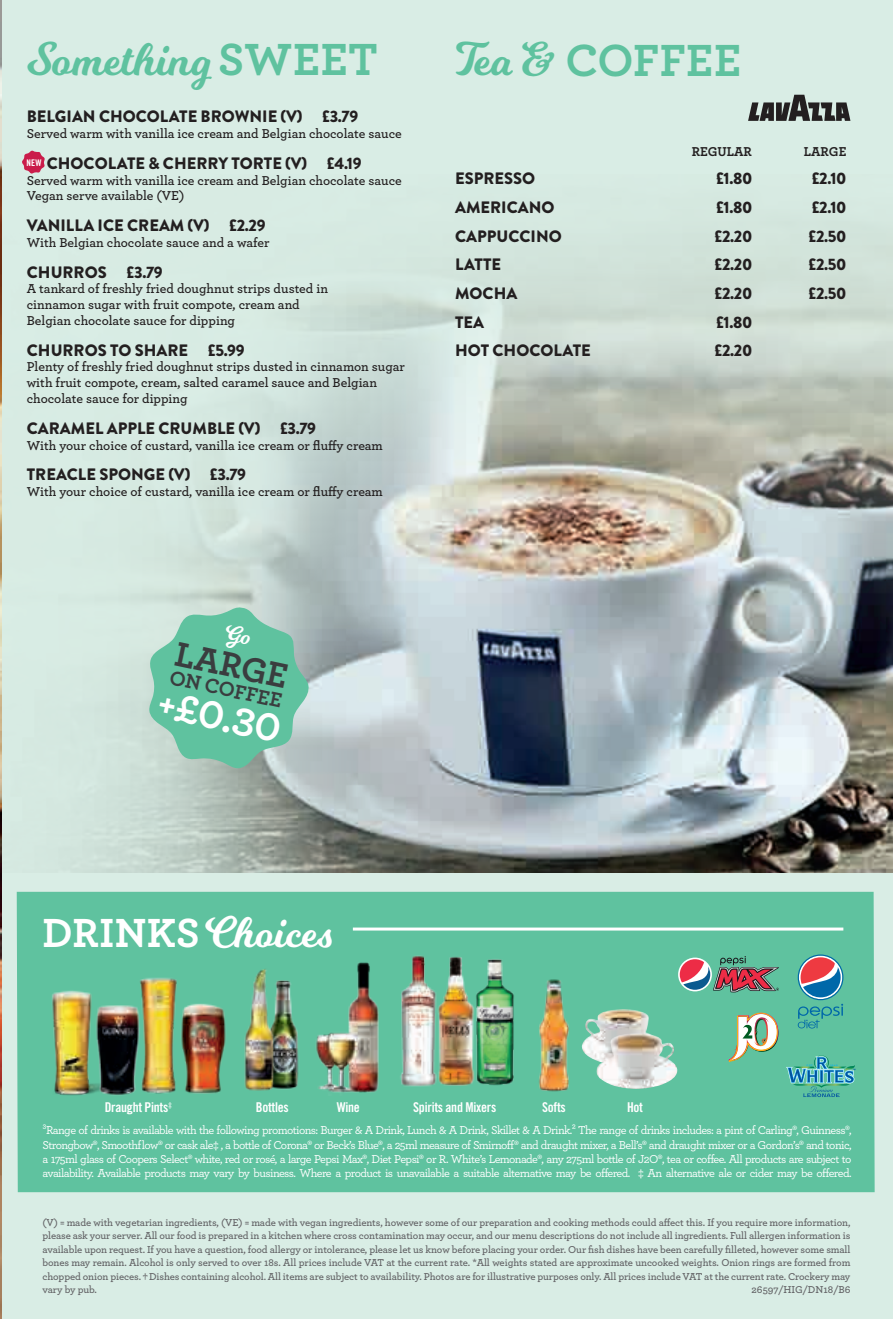
<style>
.page{position:relative;width:893px;height:1319px;background:#fff}
.page>*{position:absolute;margin:0;border:0;box-sizing:border-box;transform-origin:0 0}
.t1{font:700 47.25px "Archer Pro";color:#5fc29f}
.t2{font:46.2px "Milkshake";letter-spacing:.015em;color:#5fc29f}
.t3{font:43.35px "Milkshake";letter-spacing:.01em;color:#fff}
.t4{font:700 40.65px "Archer Pro";color:#fff}
.t5{font:700 36.3px "Archer Pro";color:#3a3d3f}
.t6{font:700 21.15px "Archer Pro";color:#3a3d3f}
.t7{font:900 16.5px "Brandon Grotesque";color:#231f20}
.t8{font:600 13.5px/15.8px "Archer Pro";color:#231f20}
.t9{font:13.5px "Trade Gothic Bold Cond Twenty";letter-spacing:-.02em;color:#fff}
.t10{font:700 13.5px "Archer Pro";color:#231f20}
.t11{font:500 12px/14.2px "Archer Pro";letter-spacing:-.05em;color:#fff;text-align:justify}
.t12{font:600 10.5px/13.5px "Archer Pro";letter-spacing:-.01em;color:#636366;text-align:justify}
.t13{font:9.15px "Trade Gothic LT Std Bd Cn 20";color:#fff}
.t14{font:7.8px "Trade Gothic Bold Cond Twenty";color:#fff}
.s1{font-family:"Archer Pro";font-weight:700;font-size:47.25px}
.s2{font-family:"Milkshake";font-weight:400;font-size:46.2px}
.s3{font-family:"Archer Pro";font-weight:700;font-size:42.6px}
</style>
<div class="page">
<div style="left:0;top:0;width:893px;height:1318px;background:#d9ede5"></div>
<img style="left:0;top:0;width:1px;height:1318px">
<hr style="left:892px;top:0;width:1px;height:1318px;background:#fff">
<div style="left:17px;top:891px;width:858px;height:300px;background:#5fc29f"></div>
<svg style="left:748px;top:95px;width:102px;height:26px"></svg>
<img style="left:0;top:175px;width:893px;height:697px">
<svg style="left:678px;top:957px;width:34px;height:34px"></svg>
<svg style="left:680px;top:955px;width:99px;height:37px;background:#898480"></svg>
<svg style="left:786px;top:1055px;width:69px;height:41px;background:#57b3a9"></svg>
<svg style="left:728px;top:1012px;width:50px;height:49px;background:#a2c3a6"></svg>
<svg style="left:798px;top:954px;width:45px;height:74px;background:#70989b"></svg>
<img style="left:582px;top:1008px;width:81px;height:57px">
<img style="left:596px;top:1032px;width:81px;height:56px">
<img style="left:433px;top:953px;width:47px;height:136px">
<img style="left:465px;top:954px;width:60px;height:135px">
<img style="left:400px;top:953px;width:39px;height:135px">
<img style="left:312px;top:954px;width:69px;height:141px">
<img style="left:261px;top:976px;width:44px;height:118px">
<img style="left:238px;top:968px;width:45px;height:122px">
<img style="left:539px;top:979px;width:31px;height:112px">
<img style="left:43px;top:983px;width:70px;height:119px">
<img style="left:91px;top:1004px;width:44px;height:93px">
<img style="left:181px;top:1001px;width:47px;height:95px">
<img style="left:135px;top:973px;width:46px;height:126px">
<hr style="left:353px;top:927px;width:490px;height:3px;background:#fff">
<svg style="left:22px;top:150px;width:23px;height:23px"></svg>
<svg style="left:149px;top:606px;width:160px;height:162px;background:#7bc6ab"></svg>
<h2 class="t2" style="left:27px;top:27px;width:352px">Something <span class="s1">SWEET</span></h2>
<h3 class="t7" style="left:27px;top:105px;width:333px">BELGIAN CHOCOLATE BROWNIE (V) £3.79</h3>
<p class="t8" style="left:27px;top:125px;width:376px">Served warm with vanilla ice cream and Belgian chocolate sauce</p>
<h3 class="t7" style="left:47px;top:151px;width:316px">CHOCOLATE &amp; CHERRY TORTE (V) £4.19</h3>
<p class="t8" style="left:27px;top:171px;width:376px">Served warm with vanilla ice cream and Belgian chocolate sauce<br>Vegan serve available (VE)</p>
<h3 class="t7" style="left:27px;top:214px;width:240px">VANILLA ICE CREAM (V) £2.29</h3>
<p class="t8" style="left:27px;top:234px;width:244px">With Belgian chocolate sauce and a wafer</p>
<h3 class="t7" style="left:27px;top:260px;width:137px">CHURROS £3.79</h3>
<p class="t8" style="left:27px;top:280px;width:303px">A tankard of freshly fried doughnut strips dusted in cinnamon sugar with fruit compote, cream and<br>Belgian chocolate sauce for dipping</p>
<h3 class="t7" style="left:27px;top:338px;width:219px">CHURROS TO SHARE £5.99</h3>
<p class="t8" style="left:27px;top:358px;width:380px">Plenty of freshly fried doughnut strips dusted in cinnamon sugar with fruit compote, cream, salted caramel sauce and Belgian chocolate sauce for dipping</p>
<h3 class="t7" style="left:27px;top:416px;width:291px">CARAMEL APPLE CRUMBLE (V) £3.79</h3>
<p class="t8" style="left:27px;top:436px;width:358px">With your choice of custard, vanilla ice cream or fluffy cream</p>
<h3 class="t7" style="left:27px;top:463px;width:221px">TREACLE SPONGE (V) £3.79</h3>
<p class="t8" style="left:27px;top:483px;width:358px">With your choice of custard, vanilla ice cream or fluffy cream</p>
<p class="t13" style="left:27px;top:157px;width:16px">NEW</p>
<h1 class="t1" style="left:455px;top:23px;width:288px"><span class="s2">Tea &amp;</span> COFFEE</h1>
<p class="t10" style="left:692px;top:140px;width:62px">REGULAR</p>
<p class="t10" style="left:804px;top:140px;width:44px">LARGE</p>
<h3 class="t7" style="left:455px;top:167px;width:82px">ESPRESSO</h3>
<h3 class="t7" style="left:716px;top:167px;width:38px">£1.80</h3>
<h3 class="t7" style="left:812px;top:167px;width:36px">£2.10</h3>
<h3 class="t7" style="left:455px;top:195px;width:101px">AMERICANO</h3>
<h3 class="t7" style="left:716px;top:195px;width:38px">£1.80</h3>
<h3 class="t7" style="left:812px;top:195px;width:36px">£2.10</h3>
<h3 class="t7" style="left:455px;top:224px;width:108px">CAPPUCCINO</h3>
<h3 class="t7" style="left:714px;top:224px;width:39px">£2.20</h3>
<h3 class="t7" style="left:808px;top:224px;width:40px">£2.50</h3>
<h3 class="t7" style="left:455px;top:253px;width:48px">LATTE</h3>
<h3 class="t7" style="left:714px;top:253px;width:39px">£2.20</h3>
<h3 class="t7" style="left:808px;top:253px;width:40px">£2.50</h3>
<h3 class="t7" style="left:455px;top:281px;width:64px">MOCHA</h3>
<h3 class="t7" style="left:714px;top:281px;width:39px">£2.20</h3>
<h3 class="t7" style="left:808px;top:281px;width:40px">£2.50</h3>
<h3 class="t7" style="left:455px;top:310px;width:31px">TEA</h3>
<h3 class="t7" style="left:716px;top:310px;width:38px">£1.80</h3>
<h3 class="t7" style="left:455px;top:339px;width:137px">HOT CHOCOLATE</h3>
<h3 class="t7" style="left:714px;top:339px;width:39px">£2.20</h3>
<h3 class="t5" style="left:182px;top:624px;width:116px;rotate:12deg">LARGE</h3>
<h3 class="t4" style="left:165px;top:672px;width:127px;rotate:12deg">+£0.30</h3>
<h3 class="t6" style="left:173px;top:660px;width:116px;rotate:12deg">ON COFFEE</h3>
<h3 class="t3" style="left:43px;top:901px;width:291px"><span class="s3">DRINKS</span>Choices</h3>
<p class="t14" style="left:168px;top:1100px;width:5px">‡</p>
<p class="t9" style="left:105px;top:1099px;width:65px">Draught Pints</p>
<p class="t9" style="left:256px;top:1099px;width:34px">Bottles</p>
<p class="t9" style="left:337px;top:1099px;width:25px">Wine</p>
<p class="t9" style="left:413px;top:1099px;width:85px">Spirits and Mixers</p>
<p class="t9" style="left:542px;top:1099px;width:25px">Softs</p>
<p class="t9" style="left:627px;top:1099px;width:17px">Hot</p>
<p class="t11" style="left:43px;top:1122px;width:811px">³Range of drinks is available with the following promotions: Burger &amp; A Drink, Lunch &amp; A Drink, Skillet &amp; A Drink.² The range of drinks includes: a pint of Carling®, Guinness®, Strongbow®, Smoothflow® or cask ale‡ , a bottle of Corona® or Beck’s Blue®, a 25ml measure of Smirnoff® and draught mixer, a Bell’s® and draught mixer or a Gordon’s® and tonic, a 175ml glass of Coopers Select® white, red or rosé, a large Pepsi Max®, Diet Pepsi® or R. White’s Lemonade®, any 275ml bottle of J2O®, tea or coffee. All products are subject to availability. Available products may vary by business. Where a product is unavailable a suitable alternative may be offered. ‡ An alternative ale or cider may be offered.</p>
<p class="t12" style="left:43px;top:1214px;width:809px">(V) = made with vegetarian ingredients, (VE) = made with vegan ingredients, however some of our preparation and cooking methods could affect this. If you require more information, please ask your server. All our food is prepared in a kitchen where cross contamination may occur, and our menu descriptions do not include all ingredients. Full allergen information is available upon request. If you have a question, food allergy or intolerance, please let us know before placing your order. Our fish dishes have been carefully filleted, however some small bones may remain. Alcohol is only served to over 18s. All prices include VAT at the current rate. * All weights stated are approximate uncooked weights. Onion rings are formed from chopped onion pieces. †Dishes containing alcohol. All items are subject to availability. Photos are for illustrative purposes only. All prices include VAT at the current rate. Crockery may vary by pub.</p>
<p class="t12" style="left:752px;top:1281px;width:100px">26597/HIG/DN18/B6</p>
</div>
